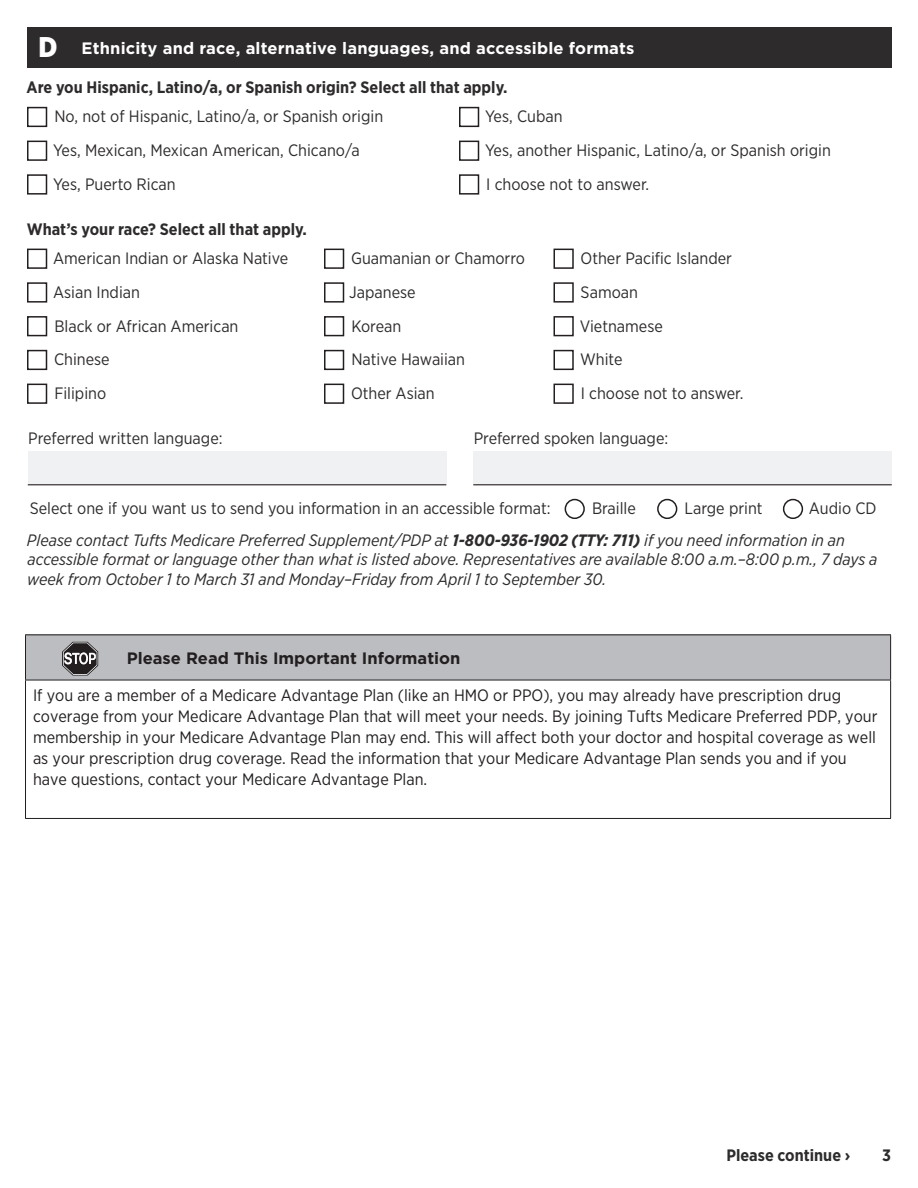
<style>
.page{position:relative;width:918px;height:1188px;background:#fff}
.page>*{position:absolute;margin:0;border:0;box-sizing:border-box;transform-origin:0 0}
.Section_Letter{font:900 28.5px "Gotham Narrow";color:#fff}
.Body{font:16.5px/33.8px "Gotham Narrow";color:#2e2b2c}
.Body-2{font:16.5px/21px "Gotham Narrow";color:#231f20}
.Body-3{font:italic 16.5px/19.5px "Gotham Narrow";color:#2e2b2c}
.Body-4{font:700 16.5px "Gotham Narrow";color:#2e2b2c}
.t1{font:700 16.5px "Gotham";letter-spacing:.01em;color:#fff}
.t2{font:700 16.5px "Gotham";color:#231f20}
.s1{font-weight:700}
</style>
<div class="page">
<div style="left:28px;top:27px;width:864px;height:41px;background:#2e2b2c"></div>
<div style="left:565px;top:499px;width:20px;height:20px;border:2px solid #231f20;border-radius:50%"></div>
<div style="left:657px;top:499px;width:20px;height:20px;border:2px solid #231f20;border-radius:50%"></div>
<div style="left:783px;top:499px;width:20px;height:20px;border:2px solid #231f20;border-radius:50%"></div>
<div style="left:28px;top:451px;width:418px;height:34px;background:#f0f1f2"></div>
<hr style="left:28px;top:484px;width:418px;height:1px;background:#0c0806">
<div style="left:473px;top:451px;width:419px;height:34px;background:#f0f1f2"></div>
<hr style="left:473px;top:484px;width:419px;height:1px;background:#0c0806">
<div style="left:27px;top:107px;width:20px;height:20px;border:2px solid #231f20"></div>
<div style="left:27px;top:174px;width:20px;height:21px;border:2px solid #231f20"></div>
<div style="left:459px;top:107px;width:20px;height:20px;border:2px solid #231f20"></div>
<div style="left:27px;top:141px;width:20px;height:20px;border:2px solid #231f20"></div>
<div style="left:459px;top:141px;width:20px;height:20px;border:2px solid #231f20"></div>
<div style="left:459px;top:174px;width:20px;height:21px;border:2px solid #231f20"></div>
<div style="left:27px;top:249px;width:20px;height:20px;border:2px solid #231f20"></div>
<div style="left:27px;top:350px;width:20px;height:20px;border:2px solid #231f20"></div>
<div style="left:27px;top:384px;width:20px;height:20px;border:2px solid #231f20"></div>
<div style="left:27px;top:282px;width:20px;height:21px;border:2px solid #231f20"></div>
<div style="left:27px;top:316px;width:20px;height:20px;border:2px solid #231f20"></div>
<div style="left:324px;top:249px;width:20px;height:20px;border:2px solid #231f20"></div>
<div style="left:324px;top:282px;width:20px;height:21px;border:2px solid #231f20"></div>
<div style="left:324px;top:316px;width:20px;height:20px;border:2px solid #231f20"></div>
<div style="left:324px;top:384px;width:20px;height:20px;border:2px solid #231f20"></div>
<div style="left:324px;top:350px;width:20px;height:20px;border:2px solid #231f20"></div>
<div style="left:554px;top:316px;width:20px;height:20px;border:2px solid #231f20"></div>
<div style="left:554px;top:384px;width:20px;height:20px;border:2px solid #231f20"></div>
<div style="left:554px;top:350px;width:20px;height:20px;border:2px solid #231f20"></div>
<div style="left:554px;top:249px;width:20px;height:20px;border:2px solid #231f20"></div>
<div style="left:554px;top:282px;width:20px;height:21px;border:2px solid #231f20"></div>
<div style="left:26px;top:635px;width:865px;height:45px;background:#bcbdc0"></div>
<hr style="left:25px;top:634px;width:866px;height:1px;background:#231f20">
<hr style="left:25px;top:635px;width:1px;height:45px;background:#231f20">
<hr style="left:890px;top:635px;width:1px;height:45px;background:#231f20">
<hr style="left:25px;top:680px;width:866px;height:1px;background:#231f20">
<hr style="left:25px;top:680px;width:1px;height:138px;background:#231f20">
<hr style="left:890px;top:680px;width:1px;height:138px;background:#231f20">
<hr style="left:25px;top:818px;width:866px;height:1px;background:#231f20">
<svg style="left:62px;top:642px;width:36px;height:34px"></svg>
<p class="Section_Letter" style="left:38px;top:28px;width:21px">D</p>
<h2 class="t1" style="left:82px;top:37px;width:554px">Ethnicity and race, alternative languages, and accessible formats</h2>
<p class="Body-4" style="left:27px;top:77px;width:483px">Are you Hispanic, Latino/a, or Spanish origin? Select all that apply.</p>
<p class="Body" style="left:54px;top:99px;width:330px">No, not of Hispanic, Latino/a, or Spanish origin</p>
<p class="Body" style="left:485px;top:99px;width:79px">Yes, Cuban</p>
<p class="Body" style="left:53px;top:133px;width:308px">Yes, Mexican, Mexican American, Chicano/a</p>
<p class="Body" style="left:485px;top:133px;width:347px">Yes, another Hispanic, Latino/a, or Spanish origin<br>I choose not to answer.</p>
<p class="Body" style="left:53px;top:167px;width:124px">Yes, Puerto Rican</p>
<p class="Body-4" style="left:27px;top:218px;width:282px">What’s your race? Select all that apply.</p>
<p class="Body" style="left:53px;top:241px;width:237px">American Indian or Alaska Native</p>
<p class="Body" style="left:53px;top:275px;width:187px">Asian Indian<br>Black or African American</p>
<p class="Body" style="left:54px;top:342px;width:57px">Chinese<br>Filipino</p>
<p class="Body" style="left:349px;top:241px;width:177px">Guamanian or Chamorro<br>Japanese<br>Korean</p>
<p class="Body" style="left:351px;top:342px;width:115px">Native Hawaiian</p>
<p class="Body" style="left:351px;top:376px;width:85px">Other Asian</p>
<p class="Body" style="left:581px;top:241px;width:153px">Other Pacific Islander<br>Samoan</p>
<p class="Body" style="left:580px;top:309px;width:85px">Vietnamese</p>
<p class="Body" style="left:580px;top:342px;width:44px">White</p>
<p class="Body" style="left:581px;top:376px;width:164px">I choose not to answer.</p>
<p class="Body" style="left:28px;top:421px;width:196px">Preferred written language:</p>
<p class="Body" style="left:474px;top:421px;width:196px">Preferred spoken language:</p>
<p class="Body" style="left:30px;top:491px;width:523px">Select one if you want us to send you information in an accessible format:</p>
<p class="Body" style="left:592px;top:491px;width:45px">Braille</p>
<p class="Body" style="left:685px;top:491px;width:80px">Large print</p>
<p class="Body" style="left:809px;top:491px;width:69px">Audio CD</p>
<p class="Body-3" style="left:27px;top:530px;width:852px">Please contact Tufts Medicare Preferred Supplement/PDP at <span class="s1">1-800-936-1902 (TTY: 711)</span> if you need information in an accessible format or language other than what is listed above. Representatives are available 8:00 a.m.–8:00 p.m., 7 days a week from October 1 to March 31 and Monday–Friday from April 1 to September 30.</p>
<h2 class="t2" style="left:127px;top:647px;width:335px">Please Read This Important Information</h2>
<p class="Body-2" style="left:33px;top:684px;width:846px">If you are a member of a Medicare Advantage Plan (like an HMO or PPO), you may already have prescription drug coverage from your Medicare Advantage Plan that will meet your needs. By joining Tufts Medicare Preferred PDP, your membership in your Medicare Advantage Plan may end. This will affect both your doctor and hospital coverage as well as your prescription drug coverage. Read the information that your Medicare Advantage Plan sends you and if you have questions, contact your Medicare Advantage Plan.</p>
<p class="Body-4" style="left:726px;top:1144px;width:126px">Please continue ›</p>
<p class="Body-4" style="left:882px;top:1144px;width:10px">3</p>
</div>
